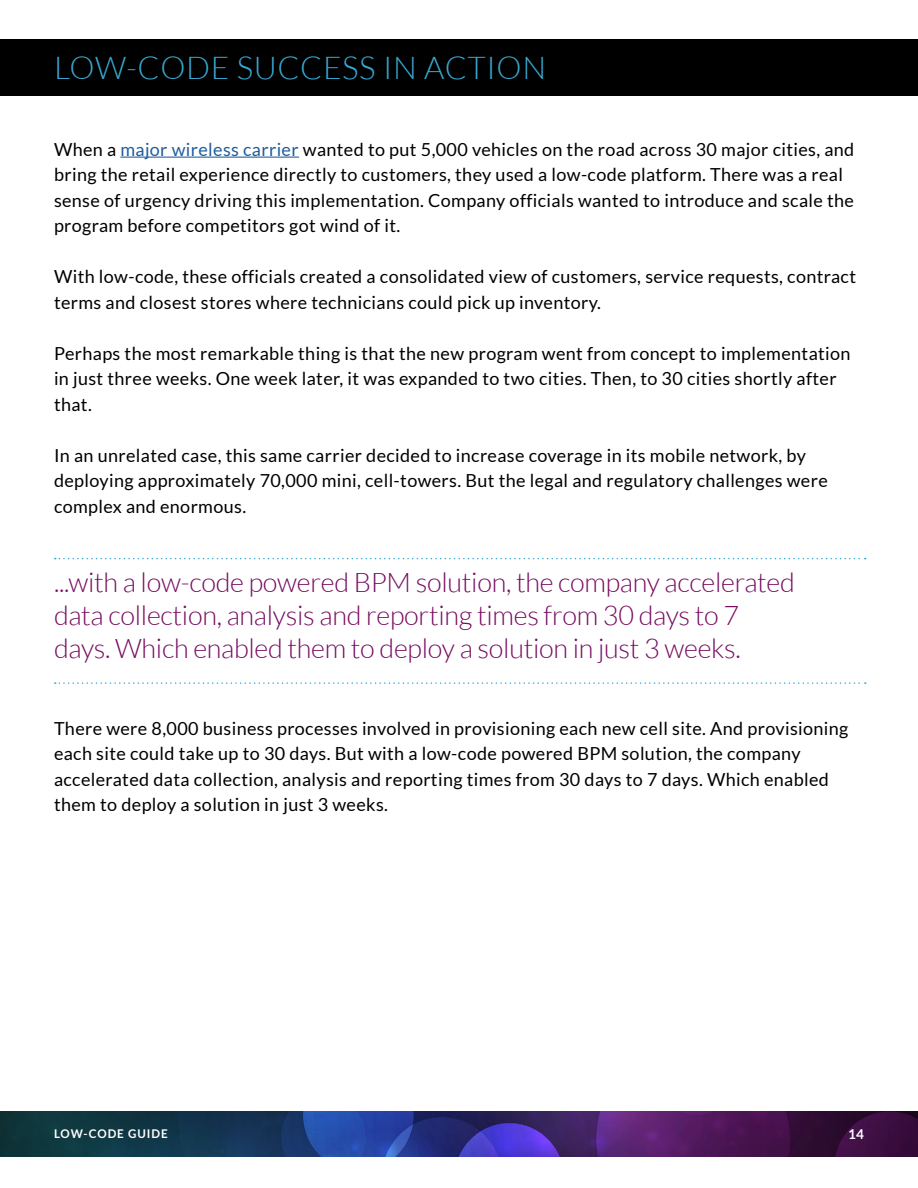
<style>
.page{position:relative;width:918px;height:1188px;background:#fff}
.page>*{position:absolute;margin:0;border:0;box-sizing:border-box;transform-origin:0 0}
.t1{font:300 31.5px "Lato";letter-spacing:.02em;color:#38a7d1}
.t2{font:300 27px/33px "Lato";letter-spacing:-.01em;color:#770b60}
.t3{font:18px/25.5px "Lato";letter-spacing:.02em;color:#000}
.t4{font:700 13.5px "Lato";color:#fff}
.t5{font:700 12px "Lato";letter-spacing:.08em;color:#fff}
.s1{color:#215e9e}
</style>
<div class="page">
<img style="left:0;top:1111px;width:918px;height:46px">
<div style="left:0;top:39px;width:918px;height:57px;background:#000"></div>
<hr style="left:120px;top:157px;width:179px;height:1px;background:#215e9e">
<svg style="left:55px;top:558px;width:811px;height:1px"></svg>
<svg style="left:55px;top:682px;width:811px;height:2px"></svg>
<h1 class="t1" style="left:54px;top:51px;width:494px">LOW-CODE SUCCESS IN ACTION</h1>
<p class="t3" style="left:54px;top:136px;width:802px">When a <span class="s1">major wireless carrier</span> wanted to put 5,000 vehicles on the road across 30 major cities, and bring the retail experience directly to customers, they used a low-code platform. There was a real sense of urgency driving this implementation. Company officials wanted to introduce and scale the program before competitors got wind of it.</p>
<p class="t3" style="left:54px;top:264px;width:804px">With low-code, these officials created a consolidated view of customers, service requests, contract terms and closest stores where technicians could pick up inventory.</p>
<p class="t3" style="left:54px;top:340px;width:798px">Perhaps the most remarkable thing is that the new program went from concept to implementation in just three weeks. One week later, it was expanded to two cities. Then, to 30 cities shortly after that.</p>
<p class="t3" style="left:54px;top:442px;width:775px">In an unrelated case, this same carrier decided to increase coverage in its mobile network, by deploying approximately 70,000 mini, cell-towers. But the legal and regulatory challenges were complex and enormous.</p>
<h2 class="t2" style="left:54px;top:566px;width:742px">...with a low-code powered BPM solution, the company accelerated data collection, analysis and reporting times from 30 days to 7 days. Which enabled them to deploy a solution in just 3 weeks.</h2>
<p class="t3" style="left:54px;top:715px;width:796px">There were 8,000 business processes involved in provisioning each new cell site. And provisioning each site could take up to 30 days. But with a low-code powered BPM solution, the company accelerated data collection, analysis and reporting times from 30 days to 7 days. Which enabled them to deploy a solution in just 3 weeks.</p>
<p class="t5" style="left:54px;top:1126px;width:115px">LOW-CODE GUIDE</p>
<p class="t4" style="left:848px;top:1126px;width:17px">14</p>
</div>
